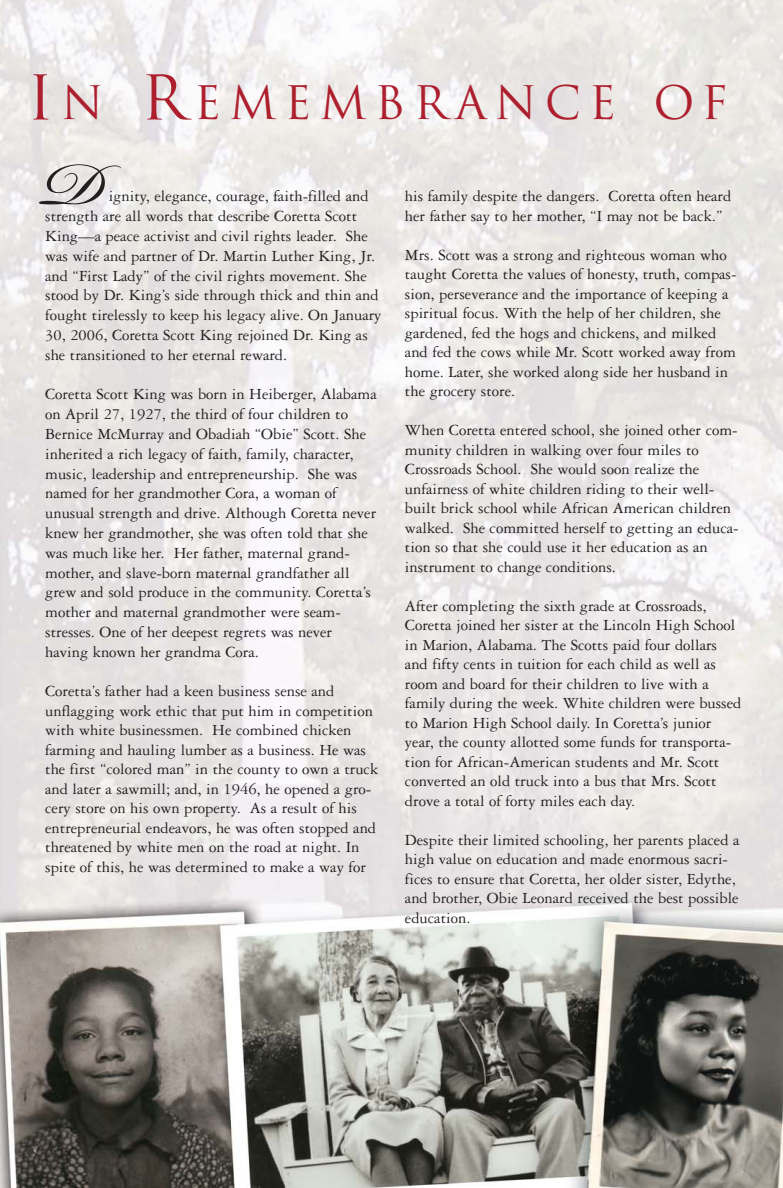
<style>
.page{position:relative;width:783px;height:1188px;background:#fff}
.page>*{position:absolute;margin:0;border:0;box-sizing:border-box;transform-origin:0 0}
.t1{font:93px "Bickham Script MM 400";color:#231f20}
.t2{font:45px "Trajan";letter-spacing:.175em;color:#ae1f2e}
.t3{font:16.5px/19.5px "Garamond Three";color:#231f20}
.s1{font-size:60px}
</style>
<div class="page">
<img style="left:0;top:0;width:783px;height:1188px">
<h2 class="t2" style="left:27px;top:78px;width:702px"><span class="s1">I</span>N <span class="s1">R</span>EMEMBRANCE OF</h2>
<h1 class="t1" style="left:43px;top:117px;width:64px">D</h1>
<p class="t3" style="left:45px;top:188px;width:338px;text-indent:64px">ignity, elegance, courage, faith-filled and strength are all words that describe Coretta Scott King—a peace activist and civil rights leader. She was wife and partner of Dr. Martin Luther King, Jr. and “First Lady” of the civil rights movement. She stood by Dr. King’s side through thick and thin and fought tirelessly to keep his legacy alive. On January 30, 2006, Coretta Scott King rejoined Dr. King as she transitioned to her eternal reward.</p>
<p class="t3" style="left:45px;top:386px;width:333px">Coretta Scott King was born in Heiberger, Alabama on April 27, 1927, the third of four children to Bernice McMurray and Obadiah “Obie” Scott. She inherited a rich legacy of faith, family, character, music, leadership and entrepreneurship. She was named for her grandmother Cora, a woman of unusual strength and drive. Although Coretta never knew her grandmother, she was often told that she was much like her. Her father, maternal grand&shy;mother, and slave-born maternal grandfather all grew and sold produce in the community. Coretta’s mother and maternal grandmother were seam&shy;stresses. One of her deepest regrets was never having known her grandma Cora.</p>
<p class="t3" style="left:45px;top:683px;width:335px">Coretta’s father had a keen business sense and unflagging work ethic that put him in competition with white businessmen. He combined chicken farming and hauling lumber as a business. He was the first “colored man” in the county to own a truck and later a sawmill; and, in 1946, he opened a gro&shy;cery store on his own property. As a result of his entrepreneurial endeavors, he was often stopped and threatened by white men on the road at night. In spite of this, he was determined to make a way for</p>
<p class="t3" style="left:405px;top:188px;width:328px">his family despite the dangers. Coretta often heard her father say to her mother, “I may not be back.”</p>
<p class="t3" style="left:405px;top:247px;width:333px">Mrs. Scott was a strong and righteous woman who taught Coretta the values of honesty, truth, compas&shy;sion, perseverance and the importance of keeping a spiritual focus. With the help of her children, she gardened, fed the hogs and chickens, and milked and fed the cows while Mr. Scott worked away from home. Later, she worked along side her husband in the grocery store.</p>
<p class="t3" style="left:405px;top:422px;width:335px">When Coretta entered school, she joined other com&shy;munity children in walking over four miles to Crossroads School. She would soon realize the unfairness of white children riding to their well&shy;built brick school while African American children walked. She committed herself to getting an educa&shy;tion so that she could use it her education as an instrument to change conditions.</p>
<p class="t3" style="left:405px;top:598px;width:338px">After completing the sixth grade at Crossroads, Coretta joined her sister at the Lincoln High School in Marion, Alabama. The Scotts paid four dollars and fifty cents in tuition for each child as well as room and board for their children to live with a family during the week. White children were bussed to Marion High School daily. In Coretta’s junior year, the county allotted some funds for transporta&shy;tion for African-American students and Mr. Scott converted an old truck into a bus that Mrs. Scott drove a total of forty miles each day.</p>
<p class="t3" style="left:405px;top:832px;width:336px">Despite their limited schooling, her parents placed a high value on education and made enormous sacri&shy;fices to ensure that Coretta, her older sister, Edythe, and brother, Obie Leonard received the best possible education.</p>
</div>
